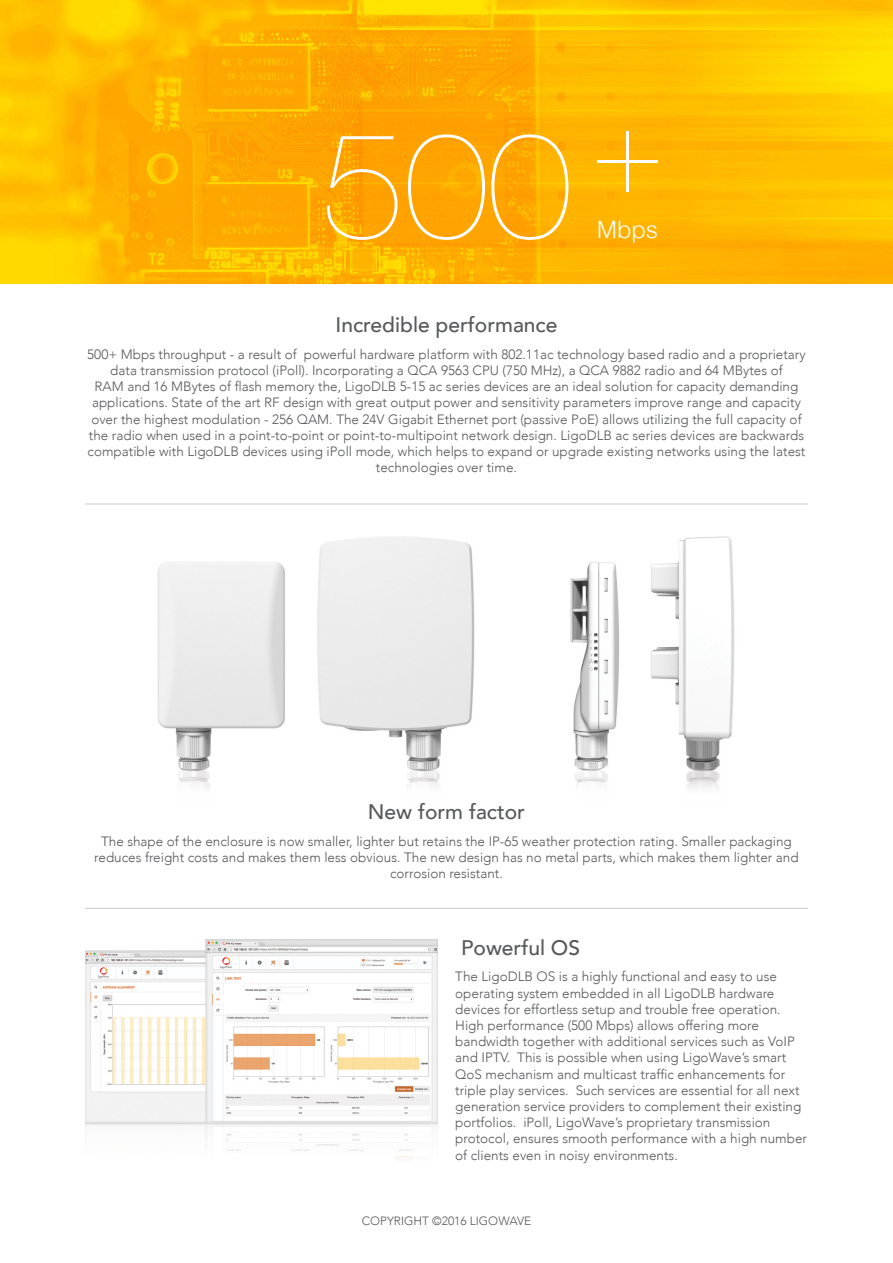
<style>
.page{position:relative;width:893px;height:1263px;background:#fff}
.page>*{position:absolute;margin:0;border:0;box-sizing:border-box;transform-origin:0 0}
.t1{font:200 150px "Helvetica Neue";color:#fff}
.t2{font:300 24px "Helvetica Neue";color:#fff}
.heading_1{font:500 21px "Avenir";color:#57585a}
.body{font:300 13.5px/16.2px "Avenir";color:#57585a;text-align:center}
.footer_new{font:300 12px "Avenir";color:#57585a}
</style>
<div class="page">
<img style="left:157px;top:536px;width:577px;height:253px">
<img style="left:85px;top:940px;width:353px;height:221px">
<img style="left:0;top:0;width:893px;height:283px">
<hr style="left:626px;top:131px;width:3px;height:61px;background:#fff">
<hr style="left:597px;top:160px;width:61px;height:3px;background:#fff">
<hr style="left:85px;top:908px;width:723px;height:1px;background:#d1d2d4">
<hr style="left:85px;top:503px;width:723px;height:1px;background:#d1d2d4">
<p class="t1" style="left:321px;top:69px;width:252px">500</p>
<p class="t2" style="left:597px;top:210px;width:62px">Mbps</p>
<p class="heading_1" style="left:336px;top:307px;width:223px">Incredible performance</p>
<p class="body" style="left:87px;top:346px;width:720px">500+ Mbps throughput - a result of powerful hardware platform with 802.11ac technology based radio and a proprietary data transmission protocol (iPoll). Incorporating a QCA 9563 CPU (750 MHz), a QCA 9882 radio and 64 MBytes of<br>RAM and 16 MBytes of flash memory the, LigoDLB 5-15 ac series devices are an ideal solution for capacity demanding applications. State of the art RF design with great output power and sensitivity parameters improve range and capacity over the highest modulation - 256 QAM. The 24V Gigabit Ethernet port (passive PoE) allows utilizing the full capacity of the radio when used in a point-to-point or point-to-multipoint network design. LigoDLB ac series devices are backwards compatible with LigoDLB devices using iPoll mode, which helps to expand or upgrade existing networks using the latest technologies over time.</p>
<p class="heading_1" style="left:368px;top:794px;width:159px">New form factor</p>
<p class="body" style="left:94px;top:833px;width:706px">The shape of the enclosure is now smaller, lighter but retains the IP-65 weather protection rating. Smaller packaging reduces freight costs and makes them less obvious. The new design has no metal parts, which makes them lighter and corrosion resistant.</p>
<p class="heading_1" style="left:461px;top:929px;width:121px">Powerful OS</p>
<p class="body" style="left:455px;top:969px;width:353px;text-align:left">The LigoDLB OS is a highly functional and easy to use operating system embedded in all LigoDLB hardware devices for effortless setup and trouble free operation.<br>High performance (500 Mbps) allows offering more bandwidth together with additional services such as VoIP and IPTV. This is possible when using LigoWave’s smart QoS mechanism and multicast traffic enhancements for triple play services. Such services are essential for all next generation service providers to complement their existing portfolios. iPoll, LigoWave’s proprietary transmission protocol, ensures smooth performance with a high number of clients even in noisy environments.</p>
<p class="footer_new" style="left:362px;top:1213px;width:171px">COPYRIGHT ©2016 LIGOWAVE</p>
</div>
